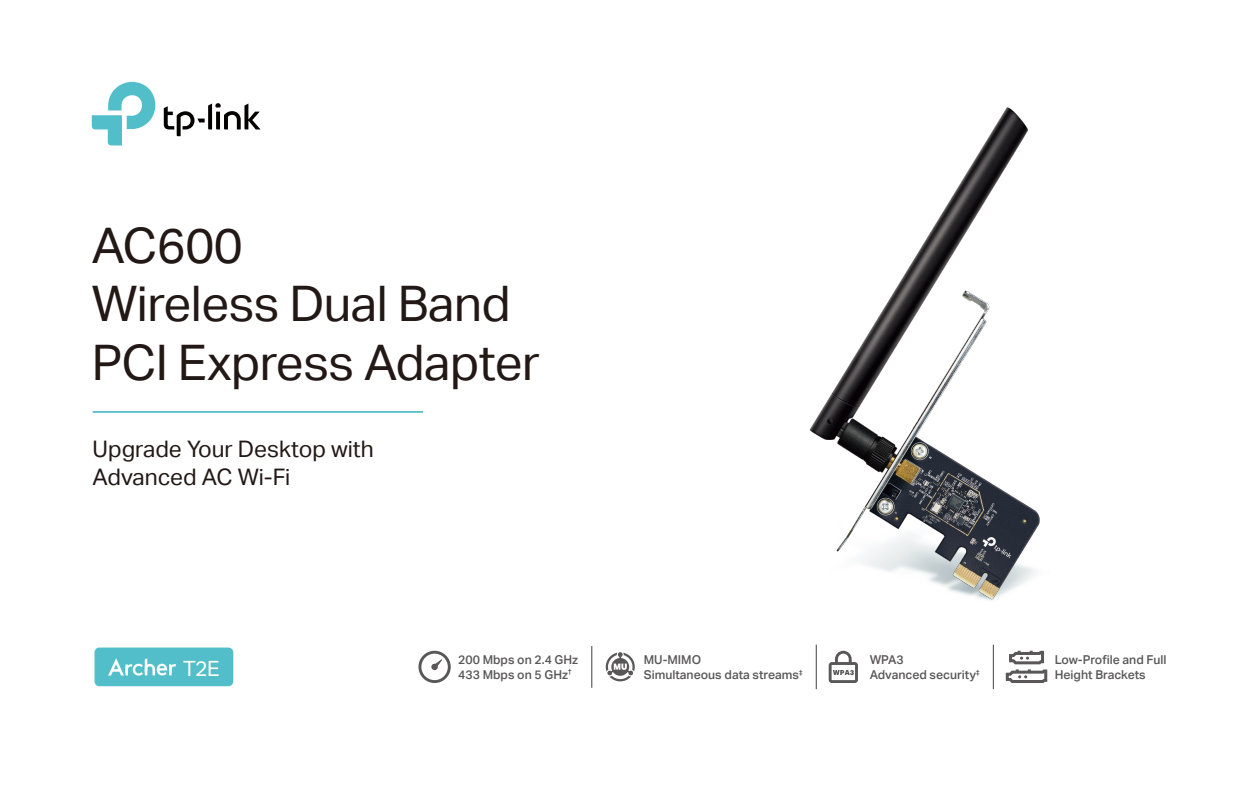
<style>
.page{position:relative;width:1260px;height:788px;background:#fff}
.page>*{position:absolute;margin:0;border:0;box-sizing:border-box;transform-origin:0 0}
.t1{font:49px/58.6px "TP Link Aktiv Regular";letter-spacing:-.01em;color:#221815}
.t2{font:22.75px/28.9px "TP Link Aktiv Regular";color:#221815}
.t3{font:21px "TP Link Aktiv Regular";color:#fff}
.t4{font:12.25px/14.7px "TP Link Aktiv Medium";color:#595757}
</style>
<div class="page">
<div style="left:95px;top:647px;width:138px;height:39px;background:#52bec9;border-radius:5px"></div>
<svg style="left:108px;top:658px;width:68px;height:17px"></svg>
<svg style="left:92px;top:82px;width:63px;height:63px"></svg>
<svg style="left:164px;top:103px;width:97px;height:33px"></svg>
<hr style="left:93px;top:411px;width:330px;height:2px;background:#52bec9">
<img style="left:809px;top:107px;width:231px;height:493px">
<hr style="left:816px;top:644px;width:1px;height:45px;background:#595757">
<hr style="left:993px;top:644px;width:1px;height:45px;background:#595757">
<hr style="left:591px;top:646px;width:1px;height:41px;background:#595757">
<svg style="left:418px;top:650px;width:33px;height:33px"></svg>
<svg style="left:1006px;top:650px;width:41px;height:33px"></svg>
<svg style="left:829px;top:650px;width:29px;height:33px"></svg>
<svg style="left:606px;top:652px;width:29px;height:29px"></svg>
<h1 class="t1" style="left:92px;top:220px;width:450px">AC600<br>Wireless Dual Band<br>PCI Express Adapter</h1>
<h2 class="t2" style="left:93px;top:436px;width:283px">Upgrade Your Desktop with<br>Advanced AC Wi-Fi</h2>
<h3 class="t3" style="left:183px;top:660px;width:38px">T2E</h3>
<p class="t4" style="left:458px;top:653px;width:122px">200 Mbps on 2.4 GHz<br>433 Mbps on 5 GHz<sup>†</sup></p>
<p class="t4" style="left:1055px;top:652px;width:113px">Low-Profile and Full<br>Height Brackets</p>
<p class="t4" style="left:870px;top:653px;width:111px">WPA3<br>Advanced security<sup>‡</sup></p>
<p class="t4" style="left:644px;top:653px;width:160px">MU-MIMO<br>Simultaneous data streams<sup>‡</sup></p>
</div>
